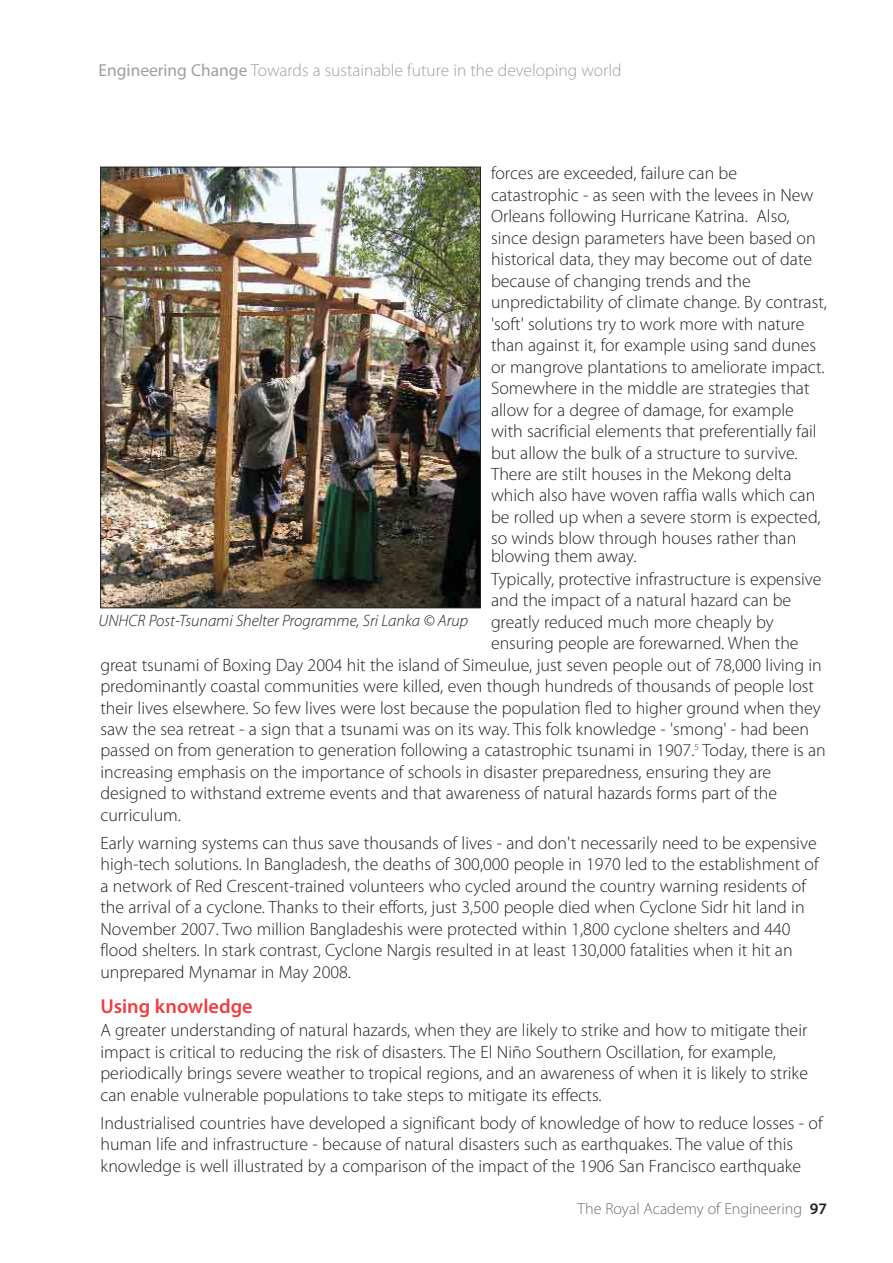
<style>
.page{position:relative;width:893px;height:1263px;background:#fff}
.page>*{position:absolute;margin:0;border:0;box-sizing:border-box;transform-origin:0 0}
.t1{font:600 20.25px "Myriad Pro";color:#ef3d42}
.t2{font:300 17.85px/21.5px "Myriad Pro";color:#231f20}
.t3{font:300 17.4px "Myriad Pro";color:#9d9fa1}
.t4{font:italic 300 16.5px "Myriad Pro";color:#231f20}
.t5{font:300 16.05px "Myriad Pro";color:#6c6e70}
.s1{font-weight:400}
.s2{font-weight:600;color:#231f20}
</style>
<div class="page">
<img style="left:102px;top:169px;width:377px;height:437px">
<p class="t3" style="left:99px;top:63px;width:524px"><span class="s1">Engineering Change</span> Towards a sustainable future in the developing world</p>
<p class="t2" style="left:491px;top:164px;width:337px">forces are exceeded, failure can be catastrophic - as seen with the levees in New Orleans following Hurricane Katrina. Also, since design parameters have been based on historical data, they may become out of date because of changing trends and the unpredictability of climate change. By contrast, 'soft' solutions try to work more with nature than against it, for example using sand dunes or mangrove plantations to ameliorate impact.<br>Somewhere in the middle are strategies that allow for a degree of damage, for example with sacrificial elements that preferentially fail but allow the bulk of a structure to survive.<br>There are stilt houses in the Mekong delta which also have woven raffia walls which can be rolled up when a severe storm is expected, so winds blow through houses rather than</p>
<p class="t2" style="left:491px;top:547px;width:147px">blowing them away.</p>
<p class="t2" style="left:491px;top:569px;width:332px">Typically, protective infrastructure is expensive</p>
<p class="t2" style="left:491px;top:591px;width:302px">and the impact of a natural hazard can be</p>
<p class="t2" style="left:491px;top:612px;width:284px">greatly reduced much more cheaply by</p>
<p class="t2" style="left:491px;top:634px;width:309px">ensuring people are forewarned. When the</p>
<p class="t2" style="left:100px;top:655px;width:723px">great tsunami of Boxing Day 2004 hit the island of Simeulue, just seven people out of 78,000 living in</p>
<p class="t2" style="left:100px;top:677px;width:715px">predominantly coastal communities were killed, even though hundreds of thousands of people lost</p>
<p class="t2" style="left:100px;top:698px;width:722px">their lives elsewhere. So few lives were lost because the population fled to higher ground when they</p>
<p class="t2" style="left:100px;top:719px;width:710px">saw the sea retreat - a sign that a tsunami was on its way. This folk knowledge - 'smong' - had been</p>
<p class="t2" style="left:100px;top:741px;width:727px">passed on from generation to generation following a catastrophic tsunami in 1907.<sup>5</sup> Today, there is an</p>
<p class="t2" style="left:100px;top:762px;width:672px">increasing emphasis on the importance of schools in disaster preparedness, ensuring they are</p>
<p class="t2" style="left:100px;top:784px;width:678px">designed to withstand extreme events and that awareness of natural hazards forms part of the</p>
<p class="t2" style="left:100px;top:805px;width:82px">curriculum.</p>
<p class="t2" style="left:100px;top:833px;width:720px">Early warning systems can thus save thousands of lives - and don't necessarily need to be expensive high-tech solutions. In Bangladesh, the deaths of 300,000 people in 1970 led to the establishment of a network of Red Crescent-trained volunteers who cycled around the country warning residents of the arrival of a cyclone. Thanks to their efforts, just 3,500 people died when Cyclone Sidr hit land in November 2007. Two million Bangladeshis were protected within 1,800 cyclone shelters and 440 flood shelters. In stark contrast, Cyclone Nargis resulted in at least 130,000 fatalities when it hit an unprepared Mynamar in May 2008.</p>
<p class="t1" style="left:100px;top:998px;width:154px">Using knowledge</p>
<p class="t2" style="left:100px;top:1021px;width:709px">A greater understanding of natural hazards, when they are likely to strike and how to mitigate their impact is critical to reducing the risk of disasters. The El Niño Southern Oscillation, for example, periodically brings severe weather to tropical regions, and an awareness of when it is likely to strike can enable vulnerable populations to take steps to mitigate its effects.</p>
<p class="t2" style="left:100px;top:1113px;width:724px">Industrialised countries have developed a significant body of knowledge of how to reduce losses - of human life and infrastructure - because of natural disasters such as earthquakes. The value of this knowledge is well illustrated by a comparison of the impact of the 1906 San Francisco earthquake</p>
<p class="t4" style="left:99px;top:614px;width:371px">UNHCR Post-Tsunami Shelter Programme, Sri Lanka © Arup</p>
<p class="t5" style="left:578px;top:1203px;width:251px">The Royal Academy of Engineering <span class="s2">97</span></p>
</div>
